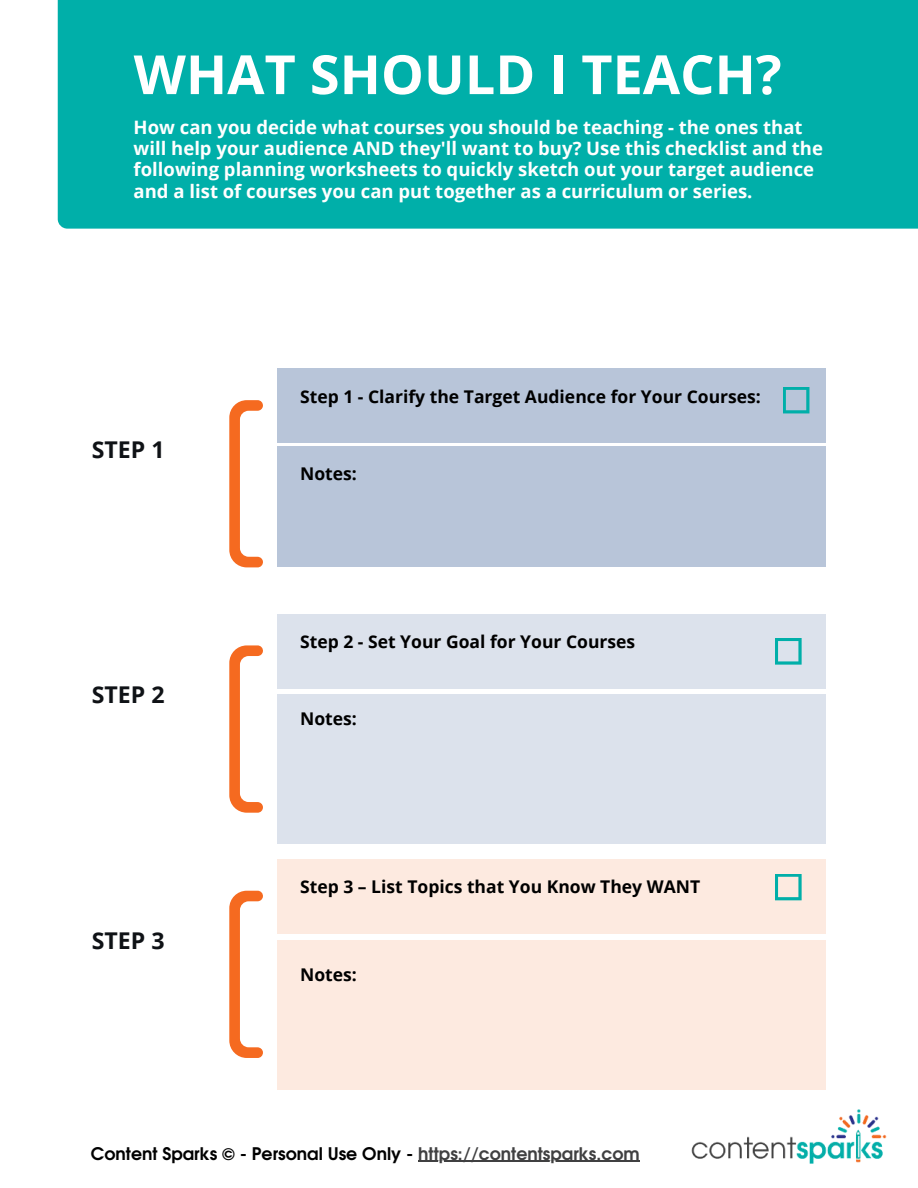
<style>
.page{position:relative;width:918px;height:1188px;background:#fff}
.page>*{position:absolute;margin:0;border:0;box-sizing:border-box;transform-origin:0 0}
.t1{font:700 54px "Open Sans";color:#fff}
.t2{font:700 23.1px "Open Sans";color:#0f1216}
.t3{font:700 18.45px/21.3px "Open Sans";color:#fff}
.t4{font:700 17.55px "Open Sans";color:#000}
.t5{font:700 17.25px "Te X Gyre Adventor";color:#000}
.s1{color:#404041}
</style>
<div class="page">
<div style="left:277px;top:369px;width:549px;height:74px;background:#b8c5d9"></div>
<div style="left:277px;top:447px;width:549px;height:120px;background:#b8c5d9"></div>
<svg style="left:229px;top:400px;width:34px;height:167px"></svg>
<div style="left:277px;top:614px;width:549px;height:75px;background:#dce2ec"></div>
<div style="left:277px;top:695px;width:549px;height:149px;background:#dce2ec"></div>
<svg style="left:229px;top:645px;width:34px;height:168px"></svg>
<div style="left:277px;top:859px;width:549px;height:75px;background:#fdeae0"></div>
<div style="left:277px;top:940px;width:549px;height:149px;background:#fdeae0"></div>
<svg style="left:229px;top:891px;width:34px;height:167px"></svg>
<div style="left:58px;top:0;width:860px;height:229px;background:#00afa9"></div>
<img style="left:691px;top:1109px;width:195px;height:55px">
<svg style="left:775px;top:874px;width:27px;height:26px"></svg>
<svg style="left:775px;top:638px;width:27px;height:27px"></svg>
<svg style="left:783px;top:387px;width:26px;height:26px"></svg>
<hr style="left:418px;top:1161px;width:222px;height:1px;background:#404041">
<h1 class="t1" style="left:134px;top:36px;width:650px">WHAT SHOULD I TEACH?</h1>
<p class="t3" style="left:134px;top:116px;width:691px">How can you decide what courses you should be teaching - the ones that will help your audience AND they'll want to buy? Use this checklist and the following planning worksheets to quickly sketch out your target audience and a list of courses you can put together as a curriculum or series.</p>
<p class="t2" style="left:92px;top:433px;width:74px">STEP 1</p>
<p class="t2" style="left:92px;top:679px;width:74px">STEP 2</p>
<p class="t2" style="left:92px;top:924px;width:74px">STEP 3</p>
<p class="t4" style="left:300px;top:384px;width:462px">Step 1 - Clarify the Target Audience for Your Courses:</p>
<p class="t4" style="left:300px;top:461px;width:58px">Notes:</p>
<p class="t4" style="left:300px;top:629px;width:337px">Step 2 - Set Your Goal for Your Courses</p>
<p class="t4" style="left:300px;top:707px;width:58px">Notes:</p>
<p class="t4" style="left:300px;top:875px;width:402px">Step 3 – List Topics that You Know They WANT</p>
<p class="t4" style="left:300px;top:962px;width:58px">Notes:</p>
<p class="t5" style="left:91px;top:1138px;width:550px">Content Sparks © - Personal Use Only - <span class="s1">https://contentsparks.com</span></p>
</div>
